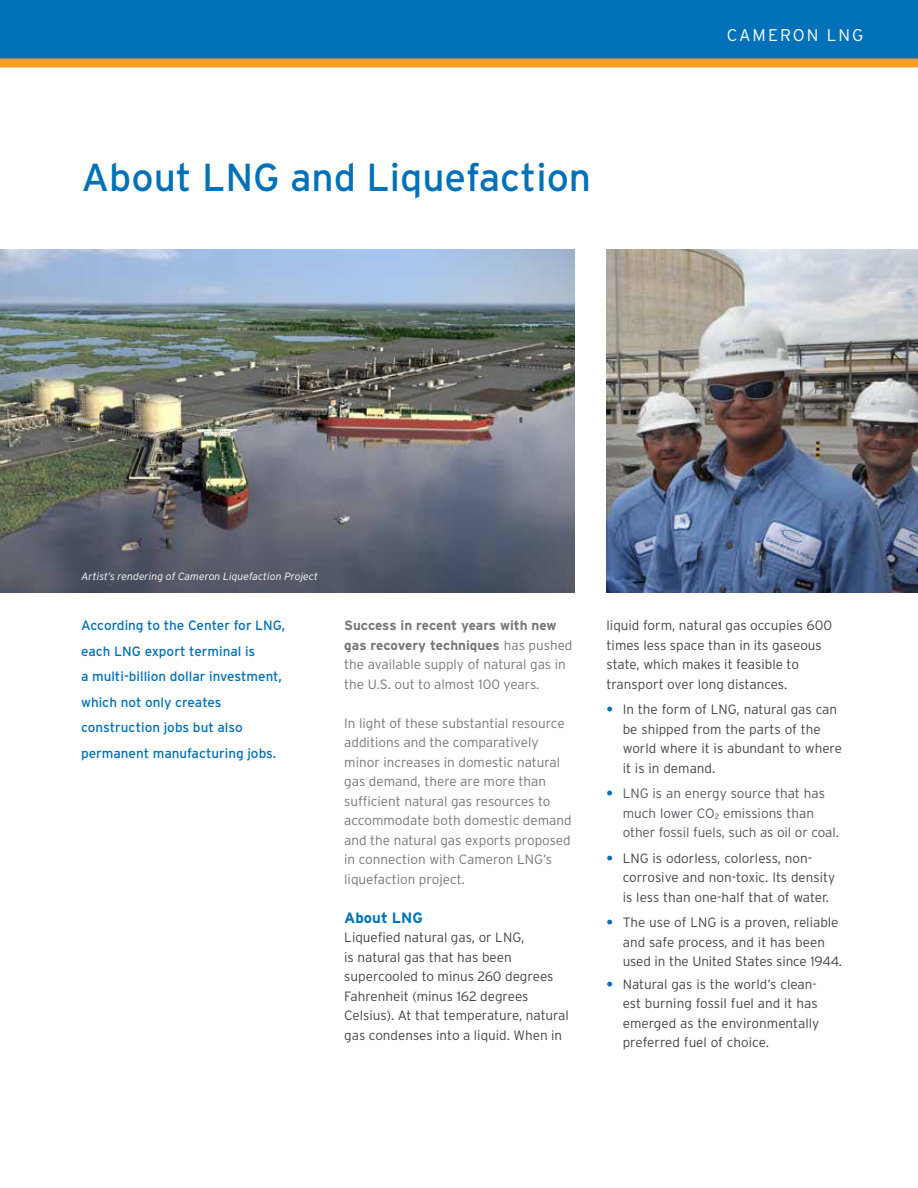
<style>
.page{position:relative;width:918px;height:1188px;background:#fff}
.page>*{position:absolute;margin:0;border:0;box-sizing:border-box;transform-origin:0 0}
.t1{font:39px "Interstate";color:#0071b9}
.t2{font:300 16.95px "Interstate";letter-spacing:.12em;color:#fff}
.t3{font:700 15px "Interstate";color:#0071b9}
.t4{font:300 13.5px/19.5px "Interstate";color:#444445}
.t5{font:300 13.5px/19.5px "Interstate";color:#76777a}
.t6{font:13.5px/25.5px "Interstate";color:#0071b9}
.t7{font:300 13.5px/19.5px "Interstate";color:#545861}
.t8{font:italic 300 10.5px "Interstate";color:#fff}
.s1{font-weight:700}
.s2{font-weight:700;color:#0071b9}
</style>
<div class="page">
<div style="left:0;top:0;width:918px;height:58px;background:#0071b9"></div>
<div style="left:0;top:58px;width:918px;height:9px;background:#f99c25"></div>
<img style="left:607px;top:249px;width:311px;height:344px">
<img style="left:0;top:249px;width:574px;height:344px">
<h1 class="t1" style="left:81px;top:153px;width:511px">About LNG and Liquefaction</h1>
<p class="t2" style="left:727px;top:24px;width:138px">CAMERON LNG</p>
<p class="t8" style="left:81px;top:570px;width:238px">Artist’s rendering of Cameron Liquefaction Project</p>
<p class="t6" style="left:81px;top:613px;width:206px">According to the Center for LNG, each LNG export terminal is<br>a multi-billion dollar investment, which not only creates construction jobs but also permanent manufacturing jobs.</p>
<p class="t5" style="left:344px;top:616px;width:230px"><span class="s1">Success in recent years with new gas recovery techniques</span> has pushed the available supply of natural gas in the U.S. out to almost 100 years.</p>
<p class="t5" style="left:344px;top:713px;width:229px">In light of these substantial resource additions and the comparatively minor increases in domestic natural gas demand, there are more than sufficient natural gas resources to accommodate both domestic demand and the natural gas exports proposed in connection with Cameron LNG’s liquefaction project.</p>
<p class="t3" style="left:344px;top:909px;width:80px">About LNG</p>
<p class="t4" style="left:344px;top:928px;width:226px">Liquefied natural gas, or LNG,<br>is natural gas that has been supercooled to minus 260 degrees<br>Fahrenheit (minus 162 degrees<br>Celsius). At that temperature, natural gas condenses into a liquid. When in</p>
<p class="t4" style="left:607px;top:616px;width:227px">liquid form, natural gas occupies 600 times less space than in its gaseous state, which makes it feasible to transport over long distances.</p>
<p class="t4" style="left:623px;top:700px;width:221px;text-indent:-16px"><span class="s2">•</span> In the form of LNG, natural gas can be shipped from the parts of the world where it is abundant to where it is in demand.</p>
<p class="t7" style="left:623px;top:784px;width:218px;text-indent:-16px"><span class="s2">•</span> LNG is an energy source that has much lower CO<sub>2</sub> emissions than other fossil fuels, such as oil or coal.</p>
<p class="t4" style="left:623px;top:848px;width:214px;text-indent:-16px"><span class="s2">•</span> LNG is odorless, colorless, non&shy;corrosive and non-toxic. Its density is less than one-half that of water.</p>
<p class="t4" style="left:623px;top:913px;width:221px;text-indent:-16px"><span class="s2">•</span> The use of LNG is a proven, reliable and safe process, and it has been used in the United States since 1944.</p>
<p class="t4" style="left:623px;top:974px;width:198px;text-indent:-16px"><span class="s2">•</span> Natural gas is the world’s clean&shy;est burning fossil fuel and it has emerged as the environmentally preferred fuel of choice.</p>
</div>
